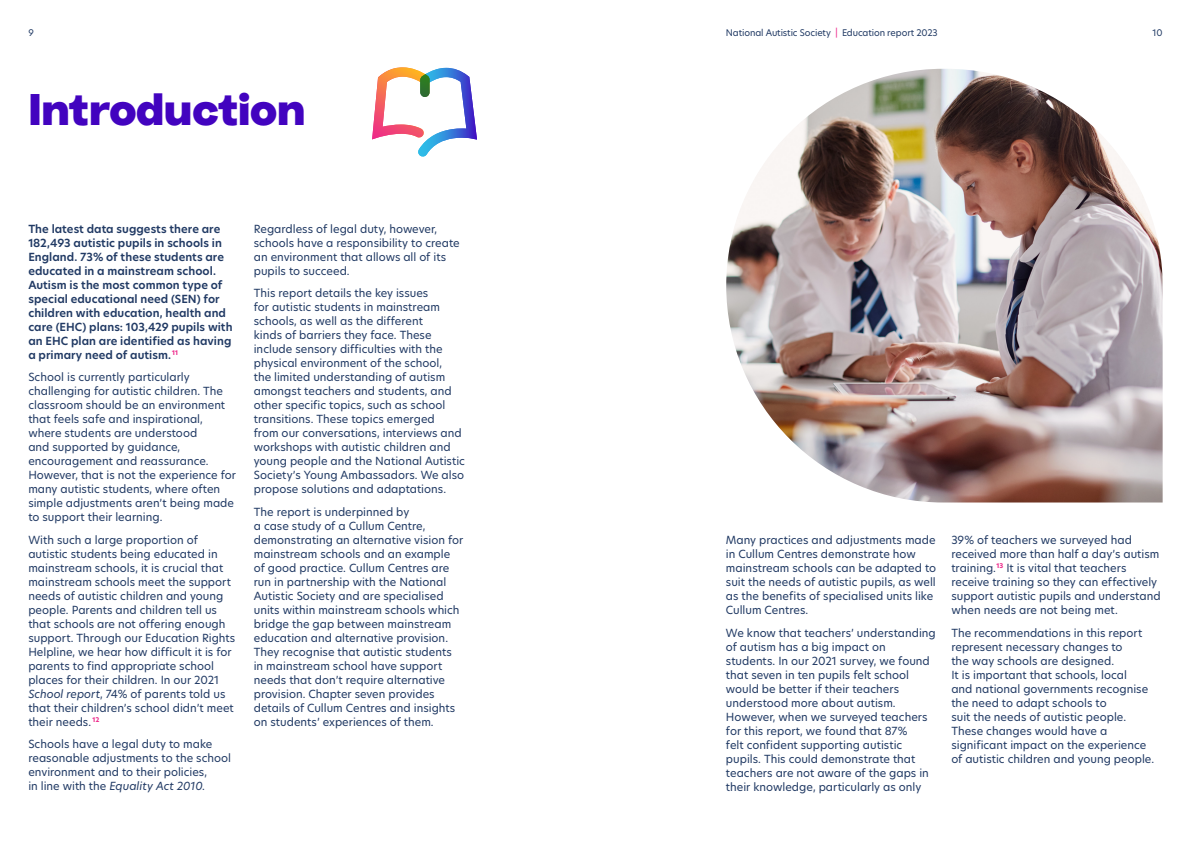
<style>
.page{position:relative;width:1191px;height:842px;background:#fff}
.page>*{position:absolute;margin:0;border:0;box-sizing:border-box;transform-origin:0 0}
.t1{font:900 44px "Radial";letter-spacing:-.01em;color:#4203bf}
.t2{font:11px/14px "New Hero";color:#213a64}
.t3{font:600 11px/14px "New Hero";letter-spacing:.005em;color:#213a64}
.t4{font:9px "New Hero";letter-spacing:-.01em;color:#213a64}
.s1{color:#ed288a}
.s2{font-style:italic}
</style>
<div class="page">
<svg style="left:372px;top:67px;width:105px;height:89px"></svg>
<img style="left:726px;top:69px;width:436px;height:433px">
<p class="t4" style="left:28px;top:26px;width:7px">9</p>
<p class="t4" style="left:726px;top:26px;width:213px">National Autistic Society <span class="s1">|</span> Education report 2023</p>
<p class="t4" style="left:1152px;top:26px;width:11px">10</p>
<p class="t1" style="left:28px;top:76px;width:278px">Introduction</p>
<p class="t3" style="left:28px;top:222px;width:206px">The latest data suggests there are 182,493 autistic pupils in schools in England. 73% of these students are educated in a mainstream school.<br>Autism is the most common type of special educational need (SEN) for children with education, health and care (EHC) plans: 103,429 pupils with an EHC plan are identified as having a primary need of autism. <sup>11</sup></p>
<p class="t2" style="left:28px;top:370px;width:209px">School is currently particularly challenging for autistic children. The classroom should be an environment that feels safe and inspirational, where students are understood<br>and supported by guidance, encouragement and reassurance.<br>However, that is not the experience for many autistic students, where often simple adjustments aren’t being made to support their learning.</p>
<p class="t2" style="left:28px;top:533px;width:208px">With such a large proportion of autistic students being educated in mainstream schools, it is crucial that mainstream schools meet the support needs of autistic children and young people. Parents and children tell us that schools are not offering enough support. Through our Education Rights Helpline, we hear how difficult it is for parents to find appropriate school places for their children. In our 2021<br><span class="s2">School report</span>, 74% of parents told us that their children’s school didn’t meet their needs. <sup>12</sup></p>
<p class="t2" style="left:28px;top:737px;width:204px">Schools have a legal duty to make reasonable adjustments to the school environment and to their policies,<br>in line with the <span class="s2">Equality Act 2010</span>.</p>
<p class="t2" style="left:254px;top:222px;width:207px">Regardless of legal duty, however, schools have a responsibility to create an environment that allows all of its pupils to succeed.</p>
<p class="t2" style="left:254px;top:286px;width:213px">This report details the key issues<br>for autistic students in mainstream schools, as well as the different<br>kinds of barriers they face. These include sensory difficulties with the physical environment of the school,<br>the limited understanding of autism amongst teachers and students, and other specific topics, such as school transitions. These topics emerged<br>from our conversations, interviews and workshops with autistic children and young people and the National Autistic Society’s Young Ambassadors. We also propose solutions and adaptations.</p>
<p class="t2" style="left:254px;top:505px;width:211px">The report is underpinned by<br>a case study of a Cullum Centre, demonstrating an alternative vision for mainstream schools and an example of good practice. Cullum Centres are run in partnership with the National Autistic Society and are specialised units within mainstream schools which bridge the gap between mainstream education and alternative provision.<br>They recognise that autistic students in mainstream school have support needs that don’t require alternative provision. Chapter seven provides details of Cullum Centres and insights on students’ experiences of them.</p>
<p class="t2" style="left:726px;top:533px;width:212px">Many practices and adjustments made in Cullum Centres demonstrate how mainstream schools can be adapted to suit the needs of autistic pupils, as well as the benefits of specialised units like Cullum Centres.</p>
<p class="t2" style="left:726px;top:625px;width:211px">We know that teachers’ understanding of autism has a big impact on students. In our 2021 survey, we found that seven in ten pupils felt school would be better if their teachers understood more about autism.<br>However, when we surveyed teachers for this report, we found that 87%<br>felt confident supporting autistic pupils. This could demonstrate that teachers are not aware of the gaps in their knowledge, particularly as only</p>
<p class="t2" style="left:951px;top:533px;width:211px">39% of teachers we surveyed had received more than half a day’s autism training.<sup>13</sup> It is vital that teachers receive training so they can effectively support autistic pupils and understand when needs are not being met.</p>
<p class="t2" style="left:951px;top:625px;width:204px">The recommendations in this report represent necessary changes to<br>the way schools are designed.<br>It is important that schools, local<br>and national governments recognise the need to adapt schools to<br>suit the needs of autistic people.<br>These changes would have a significant impact on the experience of autistic children and young people.</p>
</div>
